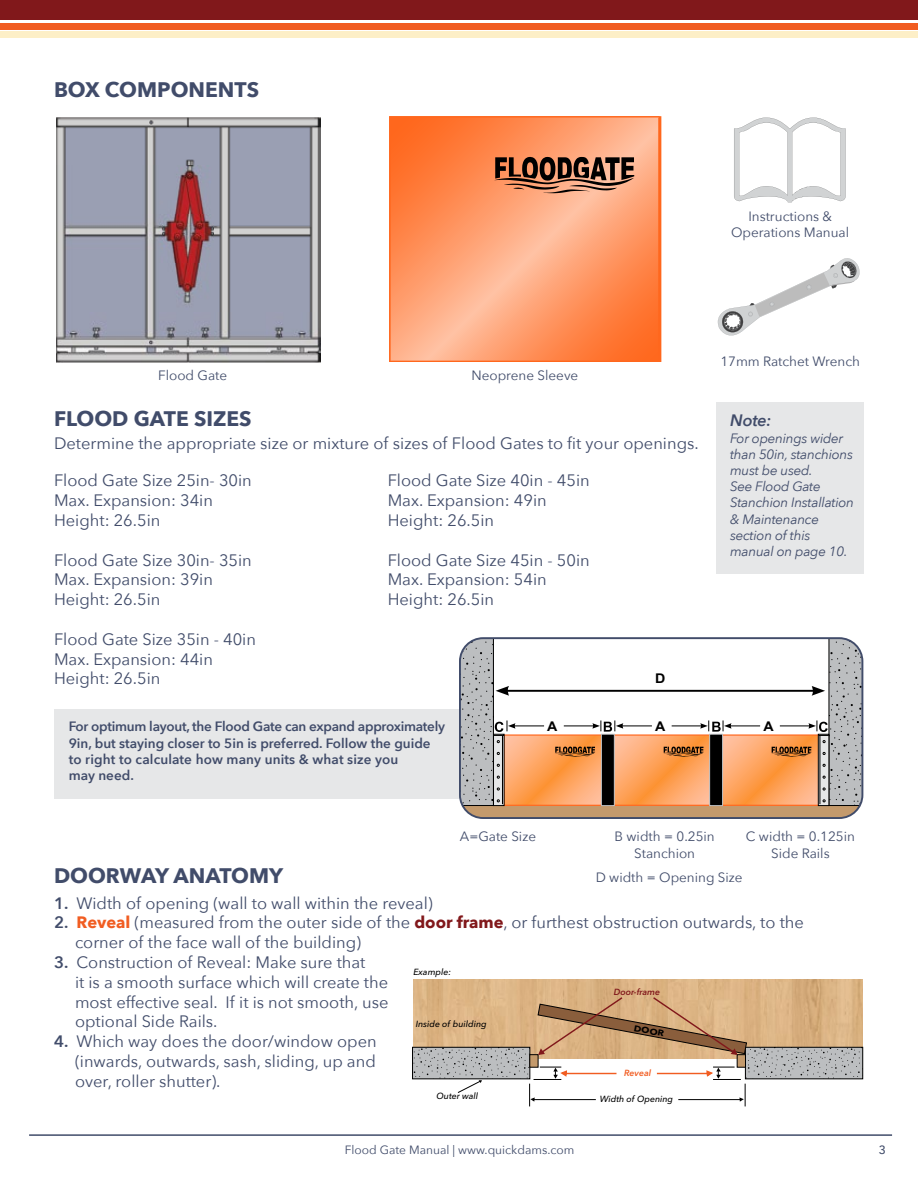
<style>
.page{position:relative;width:918px;height:1188px;background:#fff}
.page>*{position:absolute;margin:0;border:0;box-sizing:border-box;transform-origin:0 0}
.t1{font:700 21px "Avenir Next";color:#414c6a}
.t2{font:16.5px/19.8px "Avenir Next";color:#414c6a}
.t3{font:italic 600 16.5px "Avenir Next";color:#414c6a}
.t4{font:13.5px/16.2px "Avenir Next";color:#414c6a;text-align:center}
.t5{font:italic 13.5px/16.2px "Avenir Next";letter-spacing:-.02em;color:#414c6a}
.t6{font:600 13.5px/16.2px "Avenir Next";color:#414c6a}
.t7{font:600 13.5px "Avenir Next";letter-spacing:-.02em;color:#414c6a}
.t8{font:700 13.35px "Arial";color:#000;scale:1.06 1}
.t9{font:12px "Avenir Next";color:#414c6a}
.t10{font:500 12px "Avenir Next";color:#414c6a}
.t11{font:italic 500 8.85px "Avenir Next";color:#000}
.t12{font:italic 600 8.85px "Avenir Next";color:#81181b}
.t13{font:italic 600 8.85px "Avenir Next";color:#f15d22}
.t14{font:700 8.55px "Avenir Next";color:#000;scale:1.14 1}
.s1{font-weight:600}
.s2{font-weight:700;color:#f15d22}
.s3{font-weight:700;color:#81181b}
</style>
<div class="page">
<div style="left:0;top:0;width:918px;height:20px;background:#81181b"></div>
<div style="left:0;top:23px;width:918px;height:6px;background:#f15d22"></div>
<div style="left:0;top:32px;width:918px;height:6px;background:#fdefc7"></div>
<hr style="left:29px;top:1134px;width:863px;height:2px;background:#414c6a">
<div style="left:54px;top:710px;width:462px;height:89px;background:#e6e7e8"></div>
<div style="left:716px;top:402px;width:148px;height:172px;background:#e6e7e8"></div>
<img style="left:56px;top:117px;width:264px;height:245px">
<svg style="left:389px;top:116px;width:271px;height:246px;background:#fe9866"></svg>
<svg style="left:494px;top:157px;width:140px;height:36px;background:#8d5e47"></svg>
<svg style="left:734px;top:117px;width:112px;height:85px"></svg>
<svg style="left:717px;top:258px;width:143px;height:77px"></svg>
<img style="left:413px;top:980px;width:450px;height:78px">
<div style="left:413px;top:1047px;width:117px;height:32px;background:#bfbfbf"></div>
<div style="left:529px;top:1054px;width:10px;height:14px;background:#c49a6c;border:1px solid #000"></div>
<div style="left:745px;top:1047px;width:118px;height:32px;background:#bfbfbf"></div>
<div style="left:737px;top:1054px;width:9px;height:14px;background:#c49a6c;border:1px solid #000"></div>
<svg style="left:457px;top:1080px;width:25px;height:13px"></svg>
<svg style="left:529px;top:1067px;width:88px;height:39px"></svg>
<svg style="left:656px;top:1067px;width:90px;height:39px"></svg>
<svg style="left:537px;top:996px;width:211px;height:60px;background:#c49b71"></svg>
<svg style="left:461px;top:639px;width:401px;height:179px"></svg>
<div style="left:459px;top:637px;width:404px;height:182px;border:2px solid #414c6a;border-radius:23px"></div>
<p class="t1" style="left:54px;top:71px;width:207px">BOX COMPONENTS</p>
<p class="t4" style="left:731px;top:207px;width:120px">Instructions &amp;<br>Operations Manual</p>
<p class="t4" style="left:158px;top:366px;width:71px">Flood Gate</p>
<p class="t4" style="left:471px;top:366px;width:108px">Neoprene Sleeve</p>
<p class="t1" style="left:54px;top:400px;width:199px">FLOOD GATE SIZES</p>
<p class="t2" style="left:54px;top:433px;width:646px">Determine the appropriate size or mixture of sizes of Flood Gates to fit your openings.</p>
<p class="t2" style="left:54px;top:470px;width:199px">Flood Gate Size 25in- 30in<br>Max. Expansion: 34in<br>Height: 26.5in</p>
<p class="t2" style="left:54px;top:549px;width:199px">Flood Gate Size 30in- 35in<br>Max. Expansion: 39in<br>Height: 26.5in</p>
<p class="t2" style="left:54px;top:628px;width:204px">Flood Gate Size 35in - 40in<br>Max. Expansion: 44in<br>Height: 26.5in</p>
<p class="t2" style="left:388px;top:470px;width:204px">Flood Gate Size 40in - 45in<br>Max. Expansion: 49in<br>Height: 26.5in</p>
<p class="t2" style="left:388px;top:549px;width:204px">Flood Gate Size 45in - 50in<br>Max. Expansion: 54in<br>Height: 26.5in</p>
<p class="t8" style="left:655px;top:670px;width:11px">D</p>
<p class="t4" style="left:720px;top:352px;width:141px">17mm Ratchet Wrench</p>
<p class="t3" style="left:730px;top:406px;width:43px">Note:</p>
<p class="t5" style="left:730px;top:429px;width:126px">For openings wider than 50in, stanchions must be used.<br>See Flood Gate<br>Stanchion Installation &amp; Maintenance section of this manual on page 10.</p>
<p class="t7" style="left:69px;top:715px;width:378px">For optimum layout, the Flood Gate can expand approximately</p>
<p class="t8" style="left:763px;top:718px;width:11px">A</p>
<p class="t6" style="left:69px;top:734px;width:364px">9in, but staying closer to 5in is preferred. Follow the guide to right to calculate how many units &amp; what size you<br>may need.</p>
<p class="t8" style="left:547px;top:718px;width:11px">A</p>
<p class="t8" style="left:655px;top:718px;width:11px">A</p>
<p class="t1" style="left:54px;top:857px;width:231px">DOORWAY ANATOMY</p>
<p class="t4" style="left:460px;top:828px;width:78px">A=Gate Size</p>
<p class="t4" style="left:615px;top:828px;width:102px">B width = 0.25in<br>Stanchion</p>
<p class="t4" style="left:596px;top:869px;width:148px">D width = Opening Size</p>
<p class="t4" style="left:746px;top:828px;width:111px">C width = 0.125in<br>Side Rails</p>
<p class="t2" style="left:54px;top:892px;width:380px"><span class="s1">1.</span> Width of opening (wall to wall within the reveal)</p>
<p class="t2" style="left:75px;top:912px;width:730px;text-indent:-21px"><span class="s1">2.</span> <span class="s2">Reveal</span> (measured from the outer side of the <span class="s3">door frame</span>, or furthest obstruction outwards, to the corner of the face wall of the building)</p>
<p class="t2" style="left:75px;top:952px;width:315px;text-indent:-21px"><span class="s1">3.</span> Construction of Reveal: Make sure that<br>it is a smooth surface which will create the most effective seal. If it is not smooth, use optional Side Rails.</p>
<p class="t2" style="left:75px;top:1031px;width:303px;text-align:justify;text-indent:-21px"><span class="s1">4.</span> Which way does the door/window open (inwards, outwards, sash, sliding, up and over, roller shutter).</p>
<p class="t11" style="left:413px;top:964px;width:39px">Example:</p>
<p class="t12" style="left:614px;top:985px;width:48px">Door-frame</p>
<p class="t11" style="left:416px;top:1017px;width:72px">Inside of building</p>
<p class="t14" style="left:636px;top:1021px;width:28px;rotate:11deg">DOOR</p>
<p class="t13" style="left:624px;top:1065px;width:28px">Reveal</p>
<p class="t11" style="left:437px;top:1088px;width:43px">Outer wall</p>
<p class="t11" style="left:600px;top:1091px;width:75px">Width of Opening</p>
<p class="t9" style="left:345px;top:1140px;width:231px">Flood Gate Manual | www.quickdams.com</p>
<p class="t10" style="left:879px;top:1139px;width:9px">3</p>
</div>
